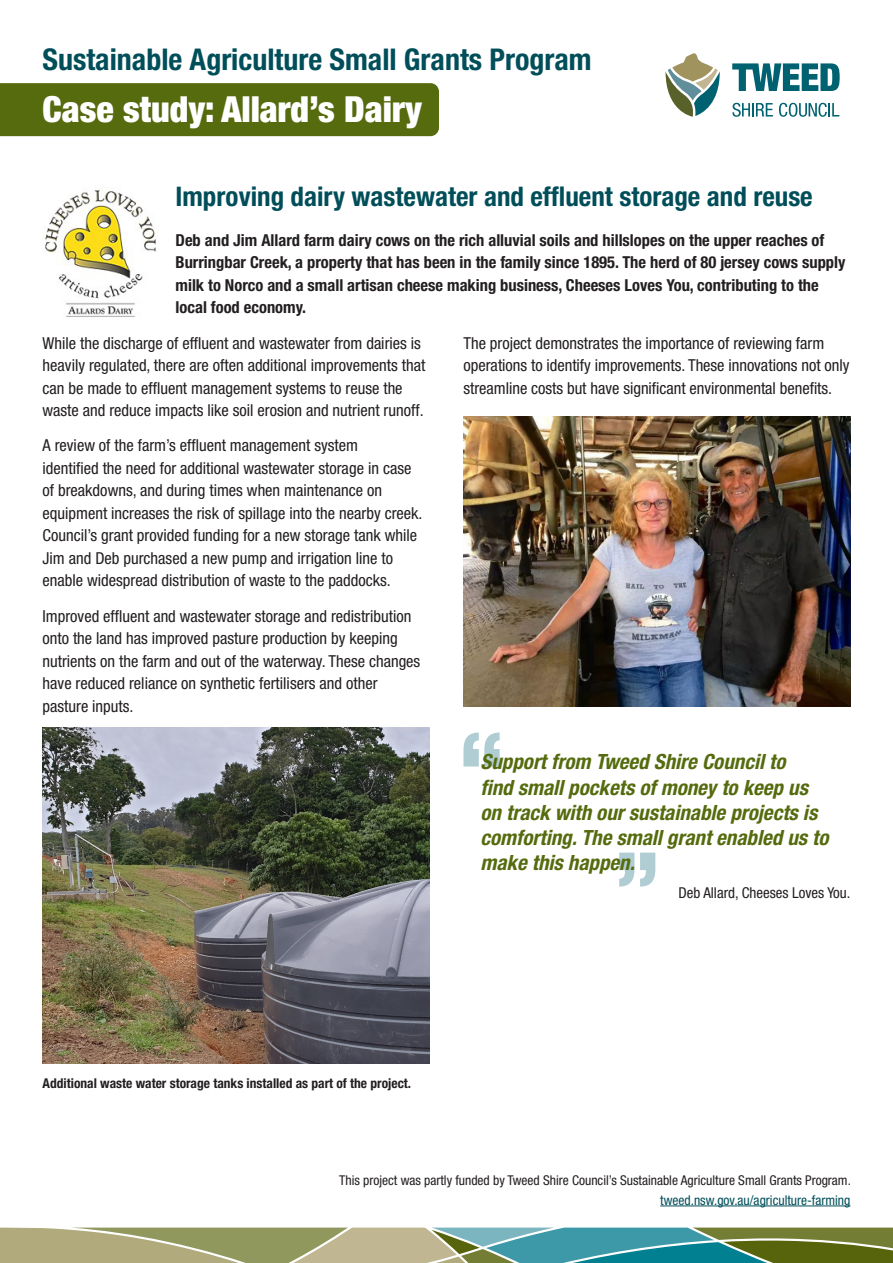
<style>
.page{position:relative;width:893px;height:1263px;background:#fff}
.page>*{position:absolute;margin:0;border:0;box-sizing:border-box;transform-origin:0 0}
.t2{font:900 condensed 36px "Helvetica Neue LT Std";color:#fff}
.t1{font:700 condensed 30px "Helvetica Neue LT Std";color:#004e59}
.None-2{font:700 condensed 27px "Helvetica Neue LT Std";color:#004e59}
.pull{font:italic 700 condensed 21px/25.2px "Helvetica Neue LT Std";color:#556b0e}
.body{font:condensed 16.5px/22.5px "Helvetica Neue LT Std";color:#231f20}
.intro{font:700 condensed 16.5px/22.5px "Helvetica Neue LT Std";color:#231f20}
.None-3{font:condensed 15px "Helvetica Neue LT Std";color:#231f20}
.t3{font:condensed 13.5px "Helvetica Neue LT Std";color:#231f20}
.t4{font:700 condensed 13.5px "Helvetica Neue LT Std";color:#231f20}
.t5{font:condensed 13.5px "Helvetica Neue LT Std";color:#004e59}
</style>
<div class="page">
<svg style="left:665px;top:53px;width:55px;height:64px"></svg>
<svg style="left:732px;top:63px;width:108px;height:28px"></svg>
<svg style="left:732px;top:103px;width:41px;height:14px"></svg>
<svg style="left:779px;top:103px;width:60px;height:14px"></svg>
<div style="left:0;top:83px;width:439px;height:53px;background:#556b0e"></div>
<img style="left:43px;top:187px;width:113px;height:130px">
<svg style="left:463px;top:732px;width:37px;height:34px"></svg>
<svg style="left:619px;top:853px;width:15px;height:34px"></svg>
<svg style="left:640px;top:853px;width:15px;height:34px"></svg>
<img style="left:43px;top:727px;width:386px;height:336px">
<img style="left:463px;top:416px;width:387px;height:290px">
<hr style="left:660px;top:1205px;width:190px;height:1px;background:#004e59">
<svg style="left:0;top:1227px;width:893px;height:36px;background:#859f7d"></svg>
<p class="t1" style="left:43px;top:41px;width:551px">Sustainable Agriculture Small Grants Program</p>
<p class="t2" style="left:43px;top:87px;width:381px">Case study: Allard’s Dairy</p>
<p class="None-2" style="left:176px;top:180px;width:639px">Improving dairy wastewater and effluent storage and reuse</p>
<p class="intro" style="left:176px;top:229px;width:671px">Deb and Jim Allard farm dairy cows on the rich alluvial soils and hillslopes on the upper reaches of Burringbar Creek, a property that has been in the family since 1895. The herd of 80 jersey cows supply milk to Norco and a small artisan cheese making business, Cheeses Loves You, contributing to the local food economy.</p>
<p class="body" style="left:43px;top:331px;width:385px">While the discharge of effluent and wastewater from dairies is heavily regulated, there are often additional improvements that can be made to effluent management systems to reuse the waste and reduce impacts like soil erosion and nutrient runoff.</p>
<p class="body" style="left:43px;top:434px;width:381px">A review of the farm’s effluent management system<br>identified the need for additional wastewater storage in case of breakdowns, and during times when maintenance on equipment increases the risk of spillage into the nearby creek.<br>Council’s grant provided funding for a new storage tank while Jim and Deb purchased a new pump and irrigation line to enable widespread distribution of waste to the paddocks.</p>
<p class="body" style="left:43px;top:604px;width:379px">Improved effluent and wastewater storage and redistribution onto the land has improved pasture production by keeping nutrients on the farm and out of the waterway. These changes have reduced reliance on synthetic fertilisers and other pasture inputs.</p>
<p class="body" style="left:463px;top:331px;width:387px">The project demonstrates the importance of reviewing farm operations to identify improvements. These innovations not only streamline costs but have significant environmental benefits.</p>
<p class="pull" style="left:480px;top:749px;width:350px">Support from Tweed Shire Council to<br>find small pockets of money to keep us on track with our sustainable projects is comforting. The small grant enabled us to make this happen.</p>
<p class="None-3" style="left:678px;top:884px;width:174px">Deb Allard, Cheeses Loves You.</p>
<p class="t4" style="left:43px;top:1075px;width:370px">Additional waste water storage tanks installed as part of the project.</p>
<p class="t3" style="left:339px;top:1172px;width:513px">This project was partly funded by Tweed Shire Council’s Sustainable Agriculture Small Grants Program.</p>
<p class="t5" style="left:660px;top:1192px;width:192px">tweed.nsw.gov.au/agriculture-farming</p>
</div>
